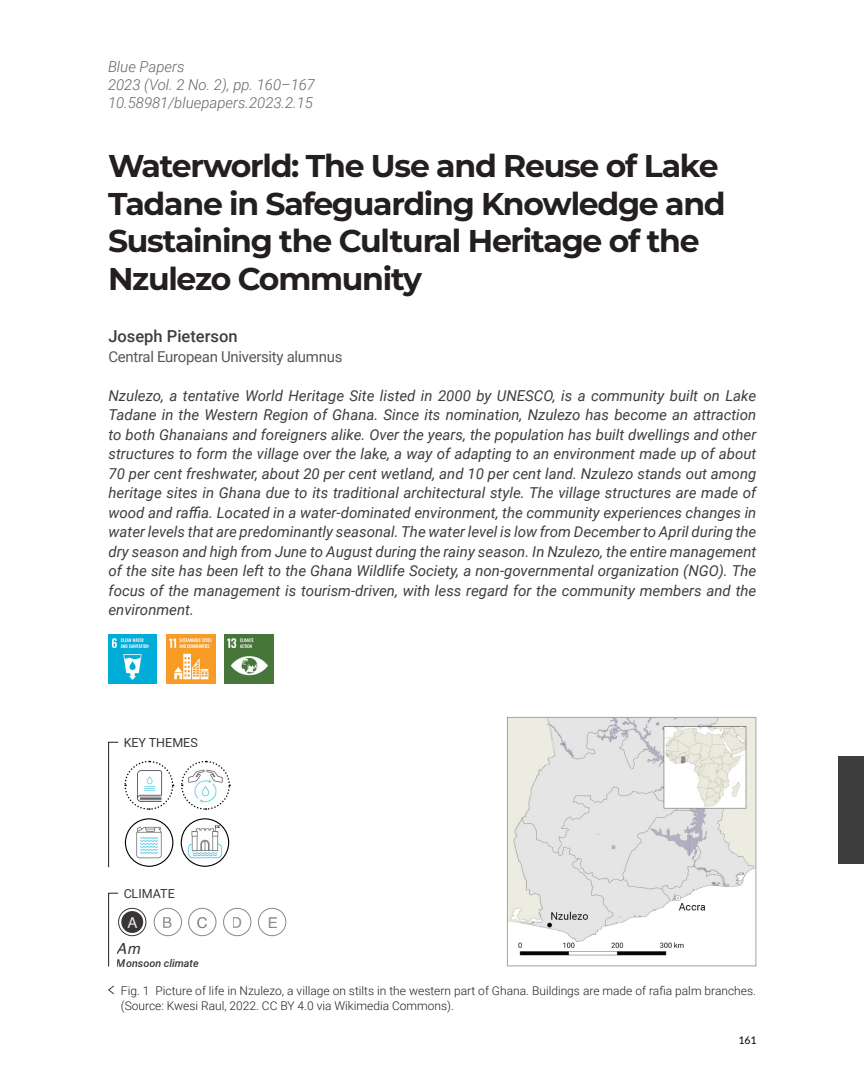
<style>
.page{position:relative;width:864px;height:1080px;background:#fff}
.page>*{position:absolute;margin:0;border:0;box-sizing:border-box;transform-origin:0 0}
.t1{font:100 31.5px/37.5px "Montserrat";letter-spacing:-.04em;color:#231f20}
.Author_s_name{font:500 16.5px "Roboto";color:#3e3e3f}
.t2{font:italic 15.3px "Helvetica";color:#231f20}
.Abstract{font:italic 15px/19.5px "Roboto";color:#3e3e3f;text-align:justify}
.t3{font:italic 300 15px "Roboto";color:#6b6360}
.Affiliation{font:15px "Roboto";letter-spacing:-.02em;color:#57585a}
.t4{font:15px "Helvetica";color:#231f20}
.t5{font:15px "Helvetica";color:#fff}
.t6{font:12.6px "Roboto";color:#231f20}
.Image_caption{font:300 12px/15px "Roboto";color:#241e1b}
.t7{font:italic 500 10.8px "Roboto";color:#231f20}
.t8{font:10.5px "Lato";color:#000}
</style>
<div class="page">
<div style="left:838px;top:756px;width:26px;height:108px;background:#3e3e3f"></div>
<svg style="left:108px;top:985px;width:6px;height:10px"></svg>
<svg style="left:181px;top:760px;width:50px;height:50px"></svg>
<img style="left:185px;top:821px;width:40px;height:40px">
<div style="left:181px;top:818px;width:48px;height:49px;border:1px solid #000;border-radius:50%"></div>
<img style="left:166px;top:634px;width:49px;height:49px">
<img style="left:224px;top:634px;width:49px;height:49px">
<img style="left:108px;top:634px;width:49px;height:49px">
<svg style="left:108px;top:742px;width:66px;height:125px"></svg>
<div style="left:188px;top:908px;width:28px;height:28px;border:1px solid #231f20;border-radius:50%"></div>
<svg style="left:121px;top:911px;width:22px;height:22px"></svg>
<div style="left:118px;top:908px;width:28px;height:28px;border:1px solid #231f20;border-radius:50%"></div>
<div style="left:223px;top:908px;width:28px;height:28px;border:1px solid #231f20;border-radius:50%"></div>
<div style="left:154px;top:908px;width:28px;height:28px;border:1px solid #231f20;border-radius:50%"></div>
<div style="left:258px;top:908px;width:28px;height:28px;border:1px solid #231f20;border-radius:50%"></div>
<svg style="left:108px;top:893px;width:11px;height:74px"></svg>
<img style="left:509px;top:719px;width:245px;height:237px">
<div style="left:507px;top:717px;width:249px;height:249px;border:1px solid #a7a2a0"></div>
<p class="t3" style="left:108px;top:56px;width:78px">Blue Papers</p>
<p class="t3" style="left:108px;top:74px;width:209px">2023 (Vol. 2 No. 2), pp. 160–167</p>
<p class="t3" style="left:108px;top:92px;width:207px">10.58981/bluepapers.2023.2.15</p>
<p class="t1" style="left:108px;top:147px;width:619px">Waterworld: The Use and Reuse of Lake Tadane in Safeguarding Knowledge and Sustaining the Cultural Heritage of the Nzulezo Community</p>
<p class="Author_s_name" style="left:108px;top:325px;width:131px">Joseph Pieterson</p>
<p class="Affiliation" style="left:108px;top:346px;width:236px">Central European University alumnus</p>
<p class="Abstract" style="left:109px;top:385px;width:649px">Nzulezo, a tentative World Heritage Site listed in 2000 by UNESCO, is a community built on Lake Tadane in the Western Region of Ghana. Since its nomination, Nzulezo has become an attraction to both Ghanaians and foreigners alike. Over the years, the population has built dwellings and other structures to form the village over the lake, a way of adapting to an environment made up of about 70 per cent freshwater, about 20 per cent wetland, and 10 per cent land. Nzulezo stands out among heritage sites in Ghana due to its traditional architectural style. The village structures are made of wood and raffia. Located in a water-dominated environment, the community experiences changes in water levels that are predominantly seasonal. The water level is low from December to April during the dry season and high from June to August during the rainy season. In Nzulezo, the entire management of the site has been left to the Ghana Wildlife Society, a non-governmental organization (NGO). The focus of the management is tourism-driven, with less regard for the community members and the environment.</p>
<p class="t6" style="left:124px;top:733px;width:76px">KEY THEMES</p>
<p class="t6" style="left:124px;top:885px;width:53px">CLIMATE</p>
<p class="t5" style="left:128px;top:911px;width:12px">A</p>
<p class="t4" style="left:163px;top:911px;width:12px">B</p>
<p class="t4" style="left:197px;top:911px;width:12px">C</p>
<p class="t4" style="left:232px;top:911px;width:12px">D</p>
<p class="t4" style="left:267px;top:911px;width:12px">E</p>
<p class="t2" style="left:117px;top:936px;width:25px">Am</p>
<p class="t7" style="left:117px;top:955px;width:83px">Monsoon climate</p>
<p class="Image_caption" style="left:121px;top:982px;width:637px">Fig. 1 Picture of life in Nzulezo, a village on stilts in the western part of Ghana. Buildings are made of rafia palm branches. (Source: Kwesi Raul, 2022. CC BY 4.0 via Wikimedia Commons).</p>
<p class="t8" style="left:738px;top:1034px;width:20px">161</p>
</div>
